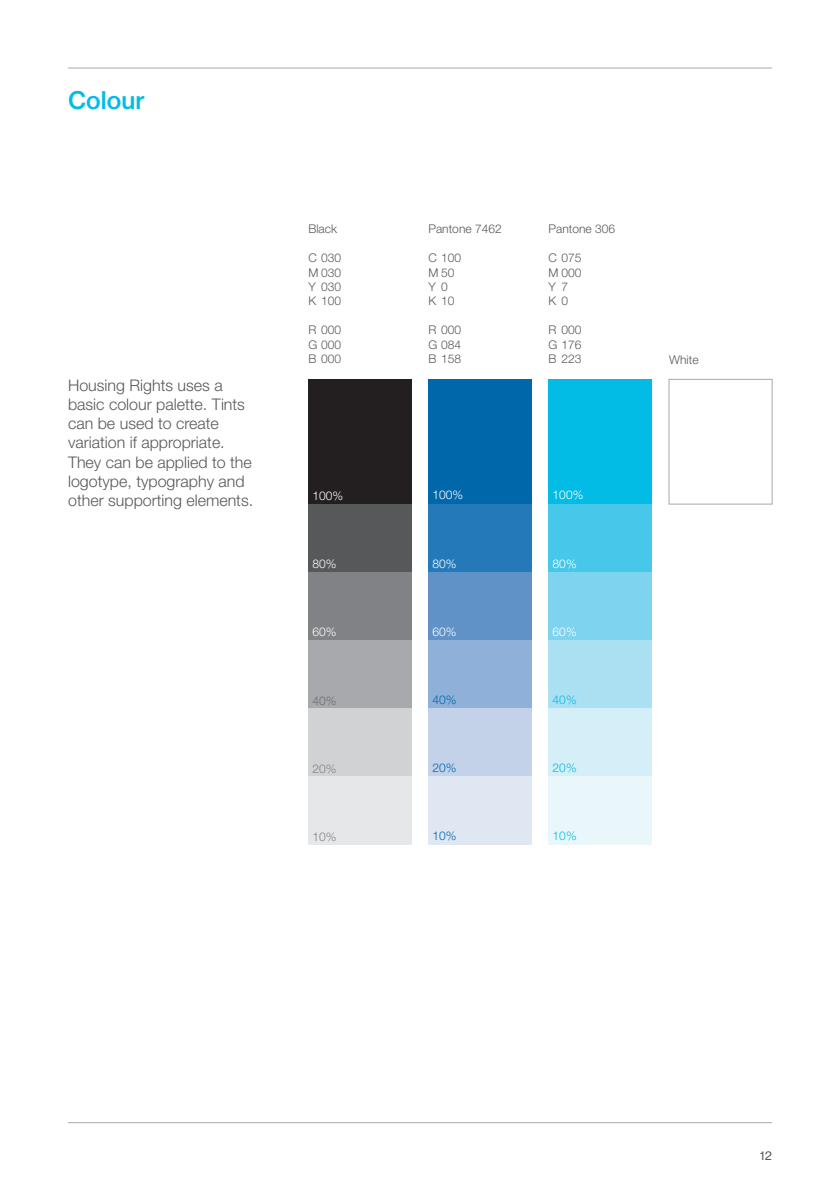
<style>
.page{position:relative;width:840px;height:1191px;background:#fff}
.page>*{position:absolute;margin:0;border:0;box-sizing:border-box;transform-origin:0 0}
.t1{font:24px "N Haas Grotesk TX Std 65 Md";color:#02bce5}
.t2{font:300 16px/19.2px "Helvetica Neue LT Std";color:#57585a}
.t3{font:300 12px "Helvetica Neue LT Std";color:#57585a}
.t4{font:300 12px "Helvetica Neue LT Std";color:#fff}
.t5{font:300 12px "Helvetica Neue LT Std";color:#0067aa}
.t6{font:300 12px "Helvetica Neue LT Std";color:#02bce5}
.t7{font:300 12px "Helvetica Neue LT Std";color:#808285}
.t8{font:300 12px "Helvetica Neue LT Std";color:#6c6d70}
.t9{font:12px "N Haas Grotesk TX Std 55 Rg";color:#57585a}
</style>
<div class="page">
<hr style="left:68px;top:1122px;width:703px;height:1px;background:#a8a9ad">
<hr style="left:68px;top:68px;width:703px;height:1px;background:#a8a9ad">
<div style="left:308px;top:379px;width:103px;height:125px;background:#231f20"></div>
<div style="left:308px;top:504px;width:103px;height:68px;background:#57585a"></div>
<div style="left:308px;top:572px;width:103px;height:68px;background:#808285"></div>
<div style="left:308px;top:640px;width:103px;height:68px;background:#a8a9ad"></div>
<div style="left:308px;top:708px;width:103px;height:68px;background:#d1d2d4"></div>
<div style="left:308px;top:776px;width:103px;height:68px;background:#e6e7e9"></div>
<div style="left:668px;top:379px;width:104px;height:125px;border:1px solid #a8a9ad"></div>
<div style="left:428px;top:379px;width:103px;height:125px;background:#0067aa"></div>
<div style="left:428px;top:504px;width:103px;height:68px;background:#247ab8"></div>
<div style="left:428px;top:572px;width:103px;height:68px;background:#6192c7"></div>
<div style="left:428px;top:640px;width:103px;height:68px;background:#8fb0d8"></div>
<div style="left:428px;top:708px;width:103px;height:68px;background:#c3d2e9"></div>
<div style="left:428px;top:776px;width:103px;height:68px;background:#dfe7f3"></div>
<div style="left:548px;top:379px;width:103px;height:125px;background:#02bce5"></div>
<div style="left:548px;top:504px;width:103px;height:68px;background:#47c7e9"></div>
<div style="left:548px;top:572px;width:103px;height:68px;background:#7ed3ee"></div>
<div style="left:548px;top:640px;width:103px;height:68px;background:#abe0f3"></div>
<div style="left:548px;top:708px;width:103px;height:68px;background:#d5eff8"></div>
<div style="left:548px;top:776px;width:103px;height:68px;background:#e9f7fb"></div>
<p class="t1" style="left:68px;top:86px;width:78px">Colour</p>
<p class="t2" style="left:68px;top:375px;width:186px">Housing Rights uses a basic colour palette. Tints can be used to create variation if appropriate.<br>They can be applied to the logotype, typography and other supporting elements.</p>
<p class="t3" style="left:308px;top:222px;width:30px">Black</p>
<p class="t3" style="left:308px;top:251px;width:34px">C 030</p>
<p class="t3" style="left:308px;top:265px;width:34px">M 030</p>
<p class="t3" style="left:308px;top:279px;width:34px">Y 030</p>
<p class="t3" style="left:308px;top:294px;width:34px">K 100</p>
<p class="t3" style="left:308px;top:323px;width:34px">R 000</p>
<p class="t3" style="left:308px;top:337px;width:34px">G 000</p>
<p class="t3" style="left:308px;top:351px;width:34px">B 000</p>
<p class="t3" style="left:669px;top:352px;width:31px">White</p>
<p class="t3" style="left:428px;top:222px;width:75px">Pantone 7462</p>
<p class="t3" style="left:428px;top:251px;width:34px">C 100</p>
<p class="t3" style="left:428px;top:265px;width:28px">M 50</p>
<p class="t3" style="left:428px;top:279px;width:21px">Y 0</p>
<p class="t3" style="left:428px;top:294px;width:28px">K 10</p>
<p class="t3" style="left:428px;top:323px;width:34px">R 000</p>
<p class="t3" style="left:428px;top:337px;width:34px">G 084</p>
<p class="t3" style="left:428px;top:351px;width:34px">B 158</p>
<p class="t3" style="left:548px;top:222px;width:68px">Pantone 306</p>
<p class="t3" style="left:548px;top:251px;width:34px">C 075</p>
<p class="t3" style="left:548px;top:265px;width:34px">M 000</p>
<p class="t3" style="left:548px;top:279px;width:21px">Y 7</p>
<p class="t3" style="left:548px;top:294px;width:21px">K 0</p>
<p class="t3" style="left:548px;top:323px;width:34px">R 000</p>
<p class="t3" style="left:548px;top:337px;width:34px">G 176</p>
<p class="t3" style="left:548px;top:351px;width:34px">B 223</p>
<p class="t4" style="left:312px;top:488px;width:32px">100%</p>
<p class="t4" style="left:432px;top:487px;width:32px">100%</p>
<p class="t4" style="left:552px;top:487px;width:32px">100%</p>
<p class="t4" style="left:312px;top:557px;width:26px">80%</p>
<p class="t4" style="left:432px;top:556px;width:26px">80%</p>
<p class="t4" style="left:552px;top:556px;width:26px">80%</p>
<p class="t4" style="left:312px;top:625px;width:26px">60%</p>
<p class="t4" style="left:432px;top:624px;width:26px">60%</p>
<p class="t4" style="left:552px;top:624px;width:26px">60%</p>
<p class="t8" style="left:312px;top:693px;width:26px">40%</p>
<p class="t5" style="left:432px;top:692px;width:26px">40%</p>
<p class="t6" style="left:552px;top:692px;width:26px">40%</p>
<p class="t7" style="left:312px;top:761px;width:26px">20%</p>
<p class="t5" style="left:432px;top:760px;width:26px">20%</p>
<p class="t6" style="left:552px;top:760px;width:26px">20%</p>
<p class="t7" style="left:312px;top:829px;width:26px">10%</p>
<p class="t5" style="left:432px;top:828px;width:26px">10%</p>
<p class="t6" style="left:552px;top:828px;width:26px">10%</p>
<p class="t9" style="left:759px;top:1147px;width:13px">12</p>
</div>
